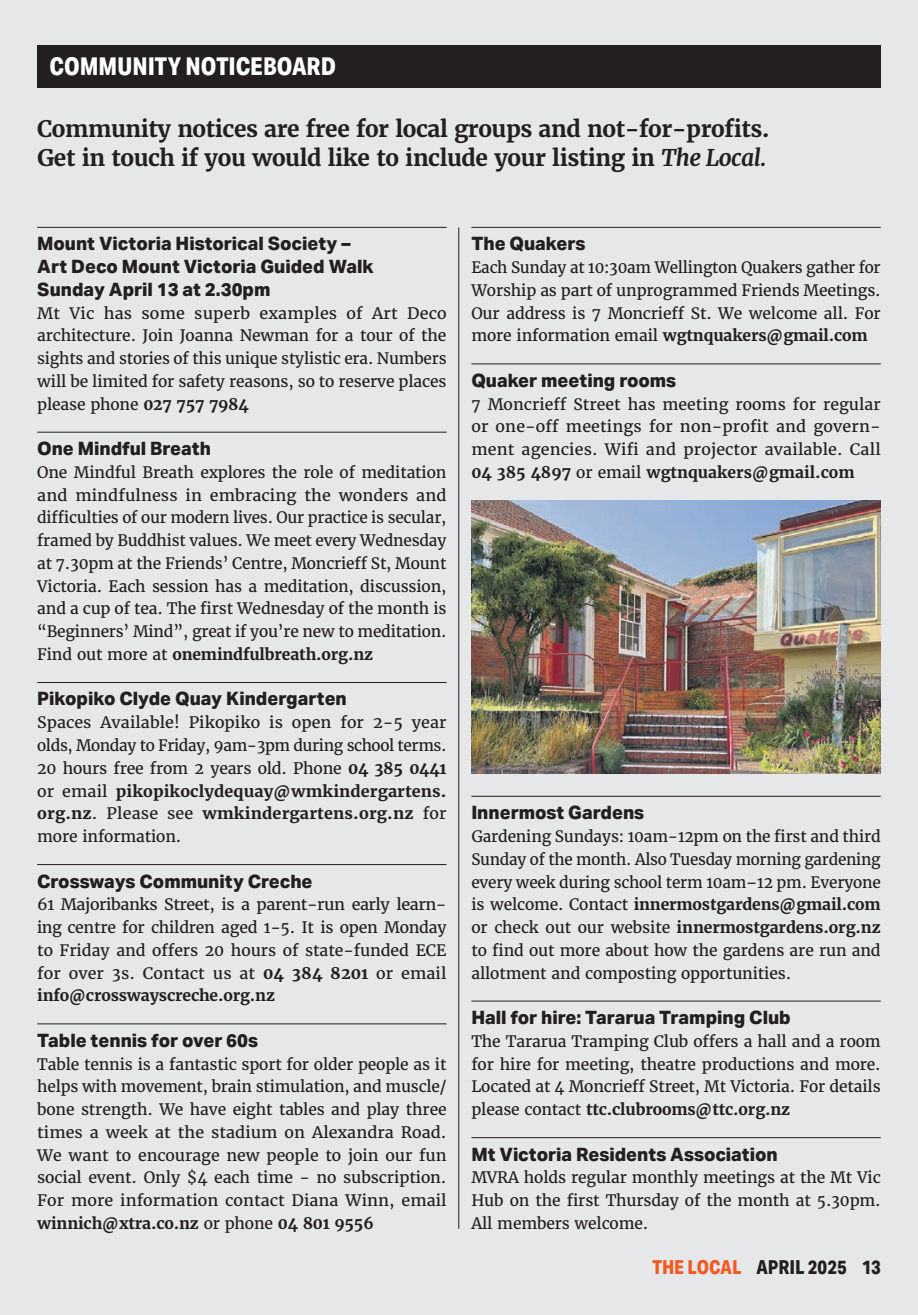
<style>
.page{position:relative;width:918px;height:1315px;background:#e6e7e9}
.page>*{position:absolute;margin:0;border:0;box-sizing:border-box;transform-origin:0 0}
.t1{font:800 24.5px "Aktiv Grotesk Cd";color:#fff}
.t2{font:700 22.75px/29.8px "Merriweather";letter-spacing:-.02em;color:#231f20}
.t3{font:800 19.25px "Aktiv Grotesk Cd";letter-spacing:.005em;color:#231f20}
.t4{font:800 18.38px/22.8px "Aktiv Grotesk";color:#231f20}
.t5{font:15.75px/22.8px "Merriweather";letter-spacing:-.01em;color:#231f20;text-align:justify}
.s1{font-style:italic}
.s2{font-weight:700}
.s3{color:#f15a22}
</style>
<div class="page">
<hr style="left:458px;top:227px;width:1px;height:1001px;background:#231f20">
<hr style="left:37px;top:227px;width:409px;height:1px;background:#231f20">
<hr style="left:37px;top:432px;width:409px;height:1px;background:#231f20">
<hr style="left:37px;top:682px;width:409px;height:1px;background:#231f20">
<hr style="left:37px;top:864px;width:409px;height:1px;background:#231f20">
<hr style="left:37px;top:1023px;width:409px;height:1px;background:#231f20">
<div style="left:37px;top:46px;width:844px;height:42px;background:#231f20"></div>
<hr style="left:471px;top:227px;width:410px;height:1px;background:#231f20">
<hr style="left:471px;top:363px;width:410px;height:1px;background:#231f20">
<hr style="left:471px;top:796px;width:410px;height:1px;background:#231f20">
<hr style="left:471px;top:1000px;width:410px;height:1px;background:#231f20">
<hr style="left:471px;top:1137px;width:410px;height:1px;background:#231f20">
<img style="left:471px;top:500px;width:410px;height:274px">
<h1 class="t1" style="left:50px;top:53px;width:288px">COMMUNITY NOTICEBOARD</h1>
<h2 class="t2" style="left:37px;top:113px;width:734px">Community notices are free for local groups and not-for-profits.<br>Get in touch if you would like to include your listing in <span class="s1">The Local.</span></h2>
<p class="t4" style="left:37px;top:233px;width:338px">Mount Victoria Historical Society –<br>Art Deco Mount Victoria Guided Walk<br>Sunday April 13 at 2.30pm</p>
<p class="t5" style="left:37px;top:302px;width:411px">Mt Vic has some superb examples of Art Deco architecture. Join Joanna Newman for a tour of the sights and stories of this unique stylistic era. Numbers will be limited for safety reasons, so to reserve places please phone <span class="s2">027 757 7984</span></p>
<p class="t4" style="left:37px;top:437px;width:175px">One Mindful Breath</p>
<p class="t5" style="left:37px;top:461px;width:411px">One Mindful Breath explores the role of meditation and mindfulness in embracing the wonders and difficulties of our modern lives. Our practice is secular, framed by Buddhist values. We meet every Wednesday at 7.30pm at the Friends’ Centre, Moncrieff St, Mount Victoria. Each session has a meditation, discussion, and a cup of tea. The first Wednesday of the month is “Beginners’ Mind”, great if you’re new to meditation.<br>Find out more at <span class="s2">onemindfulbreath.org.nz</span></p>
<p class="t4" style="left:37px;top:688px;width:311px">Pikopiko Clyde Quay Kindergarten</p>
<p class="t5" style="left:37px;top:711px;width:411px">Spaces Available! Pikopiko is open for 2-5 year olds, Monday to Friday, 9am-3pm during school terms.<br>20 hours free from 2 years old. Phone <span class="s2">04 385 0441 </span>or email <span class="s2">pikopikoclydequay@wmkindergartens. org.nz</span>. Please see <span class="s2">wmkindergartens.org.nz</span> for more information.</p>
<p class="t4" style="left:37px;top:870px;width:277px">Crossways Community Creche</p>
<p class="t5" style="left:37px;top:893px;width:411px">61 Majoribanks Street, is a parent-run early learn&shy;ing centre for children aged 1-5. It is open Monday to Friday and offers 20 hours of state-funded ECE for over 3s. Contact us at <span class="s2">04 384 8201</span> or email <span class="s2">info@crosswayscreche.org.nz</span></p>
<p class="t4" style="left:37px;top:1029px;width:222px">Table tennis for over 60s</p>
<p class="t5" style="left:37px;top:1052px;width:411px">Table tennis is a fantastic sport for older people as it helps with movement, brain stimulation, and muscle/ bone strength. We have eight tables and play three times a week at the stadium on Alexandra Road.<br>We want to encourage new people to join our fun social event. Only $4 each time - no subscription.<br>For more information contact Diana Winn, email <span class="s2">winnich@xtra.co.nz</span> or phone <span class="s2">04 801 9556</span></p>
<p class="t4" style="left:471px;top:233px;width:115px">The Quakers</p>
<p class="t5" style="left:471px;top:256px;width:411px">Each Sunday at 10:30am Wellington Quakers gather for Worship as part of unprogrammed Friends Meetings.<br>Our address is 7 Moncrieff St. We welcome all. For more information email <span class="s2">wgtnquakers@gmail.com</span></p>
<p class="t4" style="left:471px;top:369px;width:206px">Quaker meeting rooms</p>
<p class="t5" style="left:471px;top:393px;width:411px">7 Moncrieff Street has meeting rooms for regular or one-off meetings for non-profit and govern&shy;ment agencies. Wifi and projector available. Call <span class="s2">04 385 4897</span> or email <span class="s2">wgtnquakers@gmail.com</span></p>
<p class="t4" style="left:471px;top:801px;width:174px">Innermost Gardens</p>
<p class="t5" style="left:471px;top:825px;width:411px">Gardening Sundays: 10am-12pm on the first and third Sunday of the month. Also Tuesday morning gardening every week during school term 10am–12 pm. Everyone is welcome. Contact <span class="s2">innermostgardens@gmail.com </span>or check out our website <span class="s2">innermostgardens.org.nz </span>to find out more about how the gardens are run and allotment and composting opportunities.</p>
<p class="t4" style="left:471px;top:1006px;width:321px">Hall for hire: Tararua Tramping Club</p>
<p class="t5" style="left:471px;top:1030px;width:411px">The Tararua Tramping Club offers a hall and a room for hire for meeting, theatre productions and more.<br>Located at 4 Moncrieff Street, Mt Victoria. For details please contact <span class="s2">ttc.clubrooms@ttc.org.nz</span></p>
<p class="t4" style="left:471px;top:1143px;width:308px">Mt Victoria Residents Association</p>
<p class="t5" style="left:471px;top:1166px;width:411px">MVRA holds regular monthly meetings at the Mt Vic Hub on the first Thursday of the month at 5.30pm.<br>All members welcome.</p>
<p class="t3" style="left:652px;top:1256px;width:230px"><span class="s3">THE LOCAL</span> APRIL 2025 13</p>
</div>
